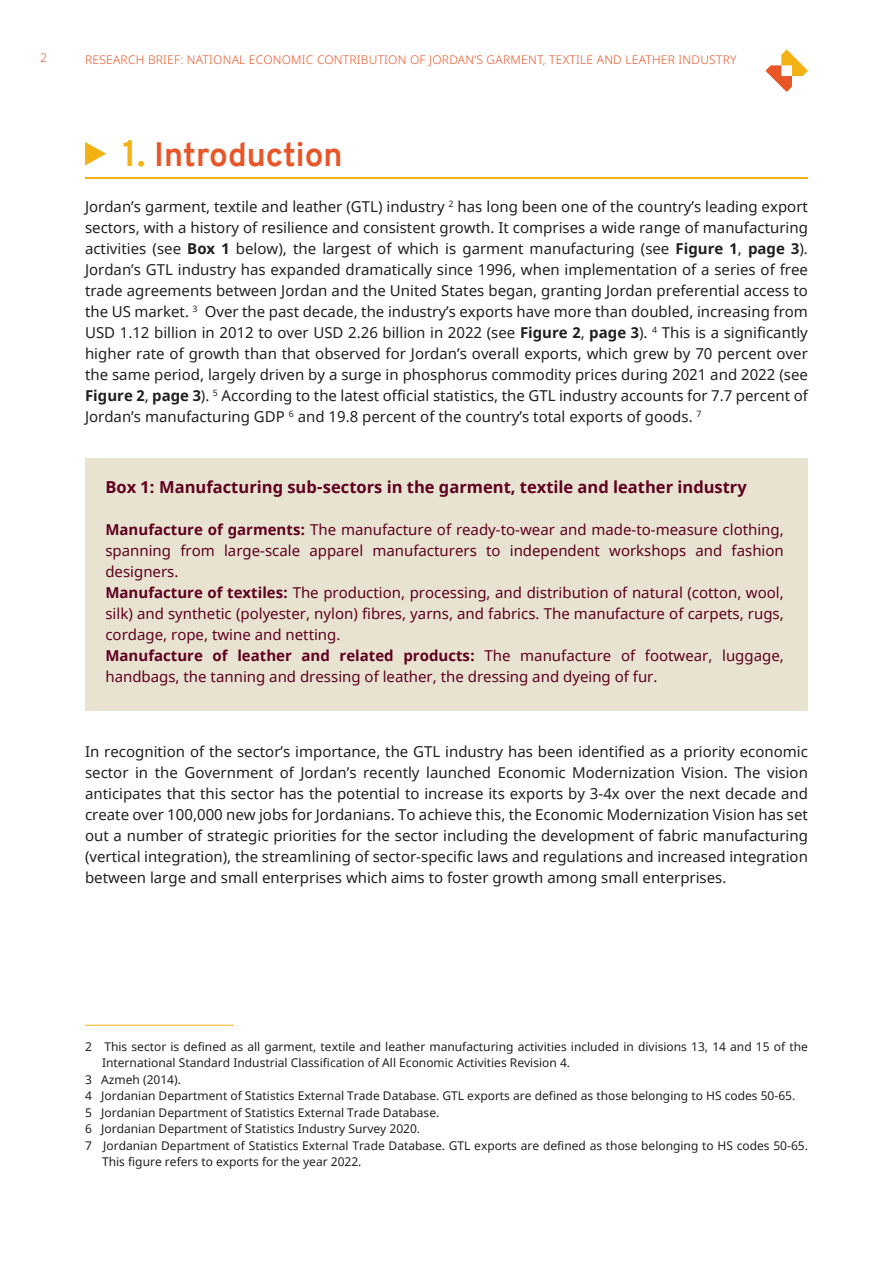
<style>
.page{position:relative;width:893px;height:1263px;background:#fff}
.page>*{position:absolute;margin:0;border:0;box-sizing:border-box;transform-origin:0 0}
.t1{font:700 33px "Overpass";color:#e85627}
.t2{font:700 16.5px "Noto Sans";color:#5f0020}
.t3{font:15px/21px "Noto Sans";color:#231f20;text-align:justify}
.t4{font:15px/21px "Noto Sans";color:#5f0020}
.t5{font:12px "Noto Sans";color:#231f20}
.t6{font:300 12px "Noto Sans";letter-spacing:.02em;color:#e85627}
.s1{font-size:36px;color:#f3b113}
.s2{font-weight:700}
</style>
<div class="page">
<svg style="left:765px;top:49px;width:43px;height:43px"></svg>
<hr style="left:85px;top:178px;width:723px;height:1px;background:#f3b113">
<svg style="left:85px;top:142px;width:21px;height:24px"></svg>
<hr style="left:85px;top:1025px;width:149px;height:1px;background:#f3b113">
<div style="left:85px;top:458px;width:723px;height:253px;background:#e7e3d0"></div>
<p class="t6" style="left:40px;top:50px;width:8px">2</p>
<p class="t6" style="left:85px;top:55px;width:653px">RESEARCH BRIEF: NATIONAL ECONOMIC CONTRIBUTION OF JORDAN’S GARMENT, TEXTILE AND LEATHER INDUSTRY</p>
<h1 class="t1" style="left:122px;top:142px;width:222px"><span class="s1">1.</span> Introduction</h1>
<p class="t3" style="left:85px;top:198px;width:724px">Jordan’s garment, textile and leather (GTL) industry <sup>2</sup> has long been one of the country’s leading export sectors, with a history of resilience and consistent growth. It comprises a wide range of manufacturing activities (see <span class="s2">Box 1</span> below), the largest of which is garment manufacturing (see <span class="s2">Figure 1</span>, <span class="s2">page 3</span>).<br>Jordan’s GTL industry has expanded dramatically since 1996, when implementation of a series of free trade agreements between Jordan and the United States began, granting Jordan preferential access to the US market. <sup>3</sup> Over the past decade, the industry’s exports have more than doubled, increasing from USD 1.12 billion in 2012 to over USD 2.26 billion in 2022 (see <span class="s2">Figure 2</span>, <span class="s2">page 3</span>). <sup>4</sup> This is a significantly higher rate of growth than that observed for Jordan’s overall exports, which grew by 70 percent over the same period, largely driven by a surge in phosphorus commodity prices during 2021 and 2022 (see <span class="s2">Figure 2</span>, <span class="s2">page 3</span>). <sup>5</sup> According to the latest official statistics, the GTL industry accounts for 7.7 percent of Jordan’s manufacturing GDP <sup>6</sup> and 19.8 percent of the country’s total exports of goods. <sup>7</sup></p>
<p class="t2" style="left:105px;top:479px;width:643px">Box 1: Manufacturing sub-sectors in the garment, textile and leather industry</p>
<p class="t4" style="left:105px;top:521px;width:680px"><span class="s2">Manufacture of garments:</span> The manufacture of ready-to-wear and made-to-measure clothing, spanning from large-scale apparel manufacturers to independent workshops and fashion designers.<br><span class="s2">Manufacture of textiles:</span> The production, processing, and distribution of natural (cotton, wool, silk) and synthetic (polyester, nylon) fibres, yarns, and fabrics. The manufacture of carpets, rugs, cordage, rope, twine and netting.<br><span class="s2">Manufacture of leather and related products:</span> The manufacture of footwear, luggage, handbags, the tanning and dressing of leather, the dressing and dyeing of fur.</p>
<p class="t3" style="left:85px;top:742px;width:724px">In recognition of the sector’s importance, the GTL industry has been identified as a priority economic sector in the Government of Jordan’s recently launched Economic Modernization Vision. The vision anticipates that this sector has the potential to increase its exports by 3-4x over the next decade and create over 100,000 new jobs for Jordanians. To achieve this, the Economic Modernization Vision has set out a number of strategic priorities for the sector including the development of fabric manufacturing (vertical integration), the streamlining of sector-specific laws and regulations and increased integration between large and small enterprises which aims to foster growth among small enterprises.</p>
<p class="t5" style="left:85px;top:1041px;width:724px">2 This sector is defined as all garment, textile and leather manufacturing activities included in divisions 13, 14 and 15 of the</p>
<p class="t5" style="left:102px;top:1058px;width:469px">International Standard Industrial Classification of All Economic Activities Revision 4.</p>
<p class="t5" style="left:85px;top:1074px;width:97px">3 Azmeh (2014).</p>
<p class="t5" style="left:85px;top:1091px;width:712px">4 Jordanian Department of Statistics External Trade Database. GTL exports are defined as those belonging to HS codes 50-65.</p>
<p class="t5" style="left:85px;top:1107px;width:356px">5 Jordanian Department of Statistics External Trade Database.</p>
<p class="t5" style="left:85px;top:1124px;width:337px">6 Jordanian Department of Statistics Industry Survey 2020.</p>
<p class="t5" style="left:85px;top:1140px;width:724px">7 Jordanian Department of Statistics External Trade Database. GTL exports are defined as those belonging to HS codes 50-65.</p>
<p class="t5" style="left:102px;top:1157px;width:261px">This figure refers to exports for the year 2022.</p>
</div>
